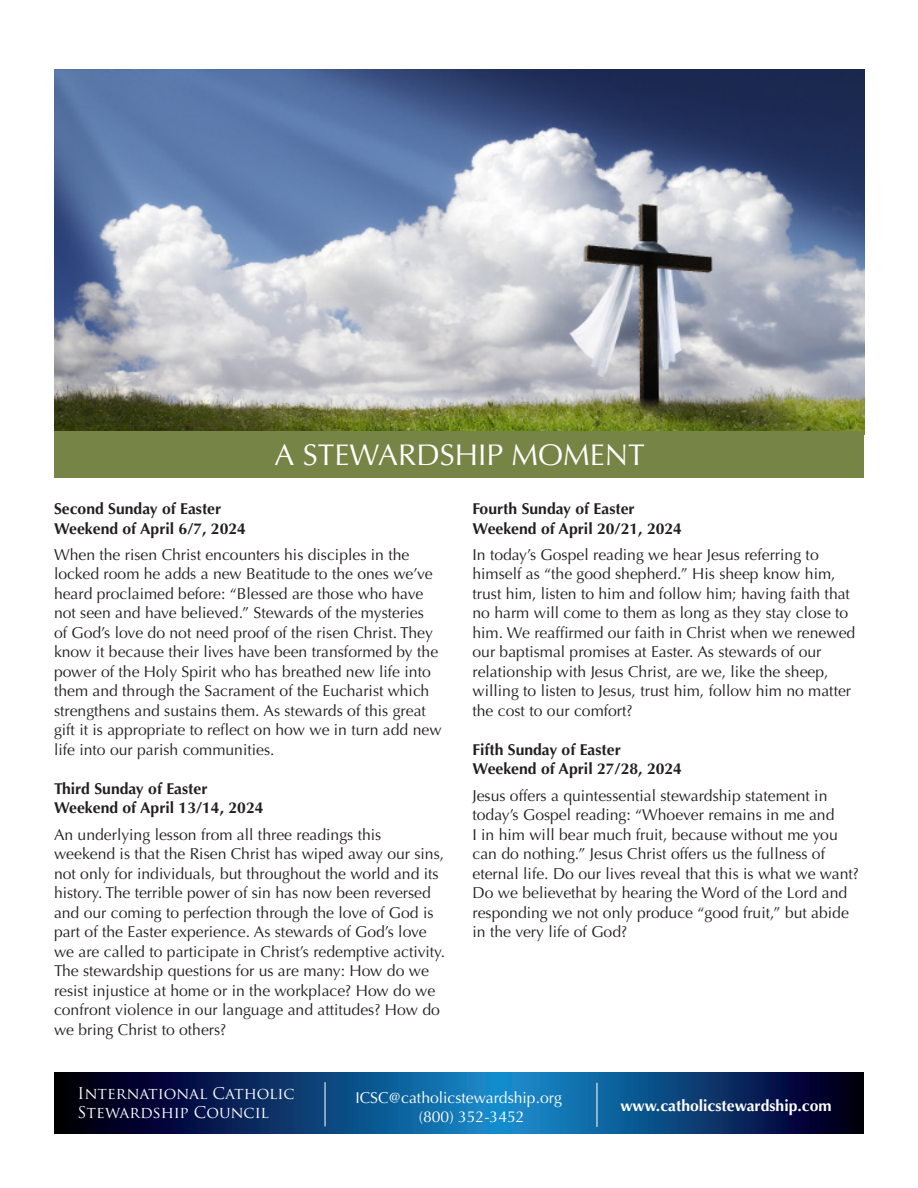
<style>
.page{position:relative;width:918px;height:1188px;background:#fff}
.page>*{position:absolute;margin:0;border:0;box-sizing:border-box;transform-origin:0 0}
.t1{font:30px "Optima";color:#fff}
.t2{font:15.75px/19.5px "Optima";color:#231f20}
.t3{font:700 15.75px "Optima";color:#231f20}
.t4{font:15.75px "Optima";color:#fff}
.t5{font:15.75px/19.5px "Trajan Pro";color:#fff}
.t6{font:700 15.75px "Optima";color:#fff}
</style>
<div class="page">
<svg style="left:54px;top:1073px;width:810px;height:61px;background:#0a3b6f"></svg>
<hr style="left:325px;top:1082px;width:1px;height:44px;background:#fff">
<hr style="left:597px;top:1083px;width:1px;height:44px;background:#fff">
<img style="left:54px;top:69px;width:810px;height:362px">
<div style="left:54px;top:431px;width:810px;height:46px;background:#768445"></div>
<p class="t1" style="left:274px;top:438px;width:372px">A STEWARDSHIP MOMENT</p>
<p class="t3" style="left:54px;top:499px;width:169px">Second Sunday of Easter</p>
<p class="t3" style="left:54px;top:519px;width:194px">Weekend of April 6/7, 2024</p>
<p class="t2" style="left:54px;top:545px;width:389px">When the risen Christ encounters his disciples in the locked room he adds a new Beatitude to the ones we’ve heard proclaimed before: “Blessed are those who have not seen and have believed.” Stewards of the mysteries<br>of God’s love do not need proof of the risen Christ. They know it because their lives have been transformed by the power of the Holy Spirit who has breathed new life into them and through the Sacrament of the Eucharist which strengthens and sustains them. As stewards of this great gift it is appropriate to reflect on how we in turn add new life into our parish communities.</p>
<p class="t3" style="left:54px;top:779px;width:155px">Third Sunday of Easter</p>
<p class="t3" style="left:54px;top:799px;width:211px">Weekend of April 13/14, 2024</p>
<p class="t2" style="left:54px;top:825px;width:393px">An underlying lesson from all three readings this weekend is that the Risen Christ has wiped away our sins, not only for individuals, but throughout the world and its history. The terrible power of sin has now been reversed and our coming to perfection through the love of God is part of the Easter experience. As stewards of God’s love we are called to participate in Christ’s redemptive activity.<br>The stewardship questions for us are many: How do we resist injustice at home or in the workplace? How do we confront violence in our language and attitudes? How do we bring Christ to others?</p>
<p class="t3" style="left:472px;top:499px;width:164px">Fourth Sunday of Easter</p>
<p class="t3" style="left:472px;top:519px;width:211px">Weekend of April 20/21, 2024</p>
<p class="t2" style="left:472px;top:545px;width:384px">In today’s Gospel reading we hear Jesus referring to himself as “the good shepherd.” His sheep know him, trust him, listen to him and follow him; having faith that no harm will come to them as long as they stay close to him. We reaffirmed our faith in Christ when we renewed our baptismal promises at Easter. As stewards of our relationship with Jesus Christ, are we, like the sheep, willing to listen to Jesus, trust him, follow him no matter the cost to our comfort?</p>
<p class="t3" style="left:472px;top:740px;width:150px">Fifth Sunday of Easter</p>
<p class="t3" style="left:472px;top:760px;width:211px">Weekend of April 27/28, 2024</p>
<p class="t2" style="left:472px;top:786px;width:388px">Jesus offers a quintessential stewardship statement in today’s Gospel reading: “Whoever remains in me and<br>I in him will bear much fruit, because without me you can do nothing.” Jesus Christ offers us the fullness of eternal life. Do our lives reveal that this is what we want?<br>Do we believethat by hearing the Word of the Lord and responding we not only produce “good fruit,” but abide</p>
<p class="t2" style="left:472px;top:922px;width:156px">in the very life of God?</p>
<p class="t5" style="left:77px;top:1083px;width:219px">International Catholic<br>Stewardship Council</p>
<p class="t6" style="left:620px;top:1096px;width:213px">www.catholicstewardship.com</p>
<p class="t4" style="left:355px;top:1088px;width:208px">ICSC@catholicstewardship.org</p>
<p class="t4" style="left:419px;top:1108px;width:107px">(800) 352-3452</p>
</div>
